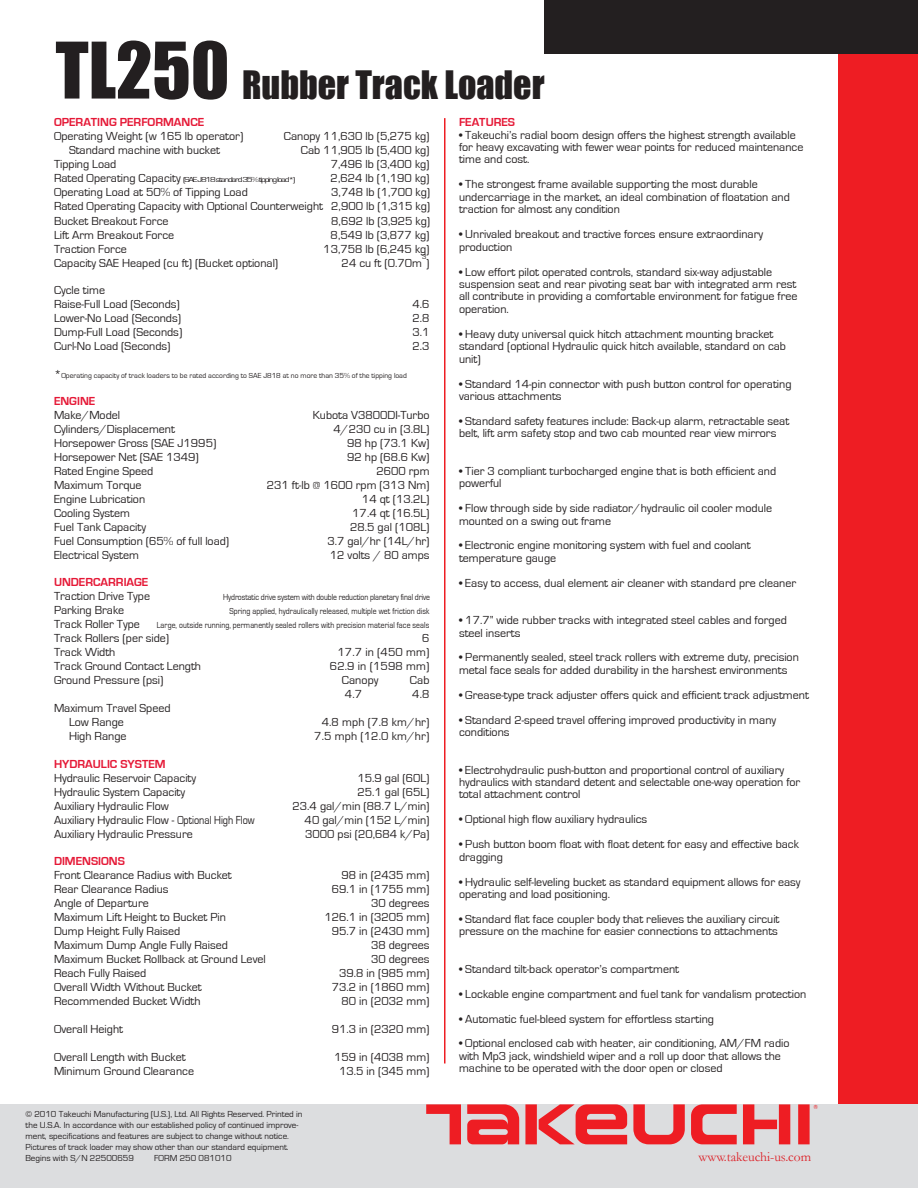
<style>
.page{position:relative;width:918px;height:1188px;background:#fff}
.page>*{position:absolute;margin:0;border:0;box-sizing:border-box;transform-origin:0 0}
.t1{font:36px "Impact";color:#231f20}
.t2{font:13.5px "Garamond";color:#dc1f26}
.t3{font:12px/14px "Eurostile";color:#231f20}
.t4{font:700 12px "Eurostile";color:#e51836}
.t5{font:9px/10.8px "Eurostile";color:#231f20}
.t6{font:9px/14px "Eurostile";color:#231f20;text-align:right;scale:.85 1}
.t7{font:8.1px "Hira Kaku Pro W3";color:#ee1d23}
.t8{font:7.5px "Eurostile";color:#231f20}
.t9{font:7.5px "Eurostile";letter-spacing:-.13em;color:#231f20;scale:1.25 1}
.t10{font:7.05px "Eurostile";color:#231f20}
.s1{font-size:72px}
.s2{font-size:12px}
</style>
<div class="page">
<div style="left:838px;top:45px;width:80px;height:1110px;background:#ee1d23"></div>
<hr style="left:444px;top:118px;width:2px;height:946px;background:#ee1d23">
<div style="left:0;top:1104px;width:918px;height:84px;background:#dcdddf"></div>
<div style="left:544px;top:0;width:374px;height:53px;background:#231f20"></div>
<div style="left:798px;top:1104px;width:12px;height:40px;background:#ee1d23"></div>
<svg style="left:743px;top:1104px;width:34px;height:40px"></svg>
<div style="left:779px;top:1104px;width:11px;height:40px;background:#ee1d23"></div>
<svg style="left:691px;top:1104px;width:46px;height:40px"></svg>
<div style="left:525px;top:1104px;width:12px;height:40px;background:#ee1d23"></div>
<svg style="left:633px;top:1104px;width:52px;height:40px"></svg>
<svg style="left:539px;top:1104px;width:88px;height:40px"></svg>
<svg style="left:467px;top:1104px;width:52px;height:40px"></svg>
<svg style="left:426px;top:1104px;width:35px;height:40px"></svg>
<h1 class="t1" style="left:56px;top:62px;width:491px"><span class="s1">TL250</span> Rubber Track Loader</h1>
<p class="t4" style="left:54px;top:116px;width:152px">OPERATING PERFORMANCE</p>
<p class="t3" style="left:54px;top:129px;width:191px">Operating Weight (w 165 lb operator)</p>
<p class="t3" style="left:69px;top:143px;width:153px">Standard machine with bucket</p>
<p class="t3" style="left:54px;top:157px;width:64px">Tipping Load</p>
<p class="t9" style="left:54px;top:175px;width:195px"><span class="s2">Rated Operating Capacity</span> (SAE J818standard 35%tipping load*)</p>
<p class="t3" style="left:54px;top:185px;width:271px">Operating Load at 50% of Tipping Load<br>Rated Operating Capacity with Optional Counterweight Bucket Breakout Force<br>Lift Arm Breakout Force<br>Traction Force<br>Capacity SAE Heaped (cu ft) (Bucket optional)</p>
<p class="t3" style="left:54px;top:284px;width:130px">Cycle time<br>Raise-Full Load (Seconds)<br>Lower-No Load (Seconds)<br>Dump-Full Load (Seconds)<br>Curl-No Load (Seconds)</p>
<p class="t8" style="left:54px;top:372px;width:354px"><span class="s2">*</span>Operating capacity of track loaders to be rated according to SAE J818 at no more than 35% of the tipping load</p>
<p class="t4" style="left:54px;top:395px;width:43px">ENGINE</p>
<p class="t3" style="left:54px;top:408px;width:177px">Make/Model<br>Cylinders/Displacement<br>Horsepower Gross (SAE J1995)<br>Horsepower Net (SAE 1349)<br>Rated Engine Speed<br>Maximum Torque<br>Engine Lubrication<br>Cooling System<br>Fuel Tank Capacity<br>Fuel Consumption (65% of full load)<br>Electrical System</p>
<p class="t4" style="left:54px;top:576px;width:96px">UNDERCARRIAGE</p>
<p class="t3" style="left:54px;top:590px;width:149px">Traction Drive Type<br>Parking Brake<br>Track Roller Type<br>Track Rollers (per side)<br>Track Width<br>Track Ground Contact Length<br>Ground Pressure (psi)</p>
<p class="t3" style="left:69px;top:701px;width:103px;text-indent:-15px">Maximum Travel Speed<br>Low Range<br>High Range</p>
<p class="t4" style="left:54px;top:757px;width:113px">HYDRAULIC SYSTEM</p>
<p class="t3" style="left:54px;top:771px;width:202px">Hydraulic Reservoir Capacity<br>Hydraulic System Capacity<br>Auxiliary Hydraulic Flow<br>Auxiliary Hydraulic Flow - Optional High Flow<br>Auxiliary Hydraulic Pressure</p>
<p class="t4" style="left:54px;top:855px;width:72px">DIMENSIONS</p>
<p class="t3" style="left:54px;top:869px;width:213px">Front Clearance Radius with Bucket<br>Rear Clearance Radius<br>Angle of Departure<br>Maximum Lift Height to Bucket Pin<br>Dump Height Fully Raised<br>Maximum Dump Angle Fully Raised<br>Maximum Bucket Rollback at Ground Level<br>Reach Fully Raised<br>Overall Width Without Bucket<br>Recommended Bucket Width</p>
<p class="t3" style="left:54px;top:1022px;width:71px">Overall Height</p>
<p class="t3" style="left:54px;top:1050px;width:142px">Overall Length with Bucket<br>Minimum Ground Clearance</p>
<p class="t3" style="left:284px;top:129px;width:148px;text-align:right">Canopy 11,630 lb (5,275 kg)<br>Cab 11,905 lb (5,400 kg)<br>7,496 lb (3,400 kg)<br>2,624 lb (1,190 kg)<br>3,748 lb (1,700 kg)<br>2,900 lb (1,315 kg)<br>8,692 lb (3,925 kg)<br>8,549 lb (3,877 kg)<br>13,758 lb (6,245 kg)<br>24 cu ft (0.70m )</p>
<p class="t10" style="left:422px;top:253px;width:6px">3</p>
<p class="t3" style="left:413px;top:298px;width:19px;text-align:justify">4.6<br>2.8<br>3.1<br>2.3</p>
<p class="t3" style="left:267px;top:408px;width:164px;text-align:right">Kubota V3800DI-Turbo<br>4/230 cu in (3.8L)<br>98 hp (73.1 Kw)<br>92 hp (68.6 Kw)<br>2600 rpm<br>231 ft-lb @ 1600 rpm (313 Nm)<br>14 qt (13.2L)<br>17.4 qt (16.5L)<br>28.5 gal (108L)<br>3.7 gal/hr (14L/hr)<br>12 volts / 80 amps</p>
<p class="t6" style="left:157px;top:591px;width:323px">Hydrostatic drive system with double reduction planetary final drive<br>Spring applied, hydraulically released, multiple wet friction disk<br>Large, outside running, permanently sealed rollers with precision material face seals</p>
<p class="t3" style="left:422px;top:632px;width:9px">6</p>
<p class="t3" style="left:337px;top:646px;width:94px">17.7 in (450 mm)</p>
<p class="t3" style="left:330px;top:659px;width:101px">62.9 in (1598 mm)</p>
<p class="t3" style="left:342px;top:673px;width:38px">Canopy</p>
<p class="t3" style="left:410px;top:673px;width:21px">Cab</p>
<p class="t3" style="left:345px;top:687px;width:19px">4.7</p>
<p class="t3" style="left:412px;top:687px;width:19px">4.8</p>
<p class="t3" style="left:314px;top:715px;width:117px;text-align:right">4.8 mph (7.8 km/hr)<br>7.5 mph (12.0 km/hr)</p>
<p class="t3" style="left:293px;top:771px;width:139px;text-align:right">15.9 gal (60L)<br>25.1 gal (65L)<br>23.4 gal/min (88.7 L/min)<br>40 gal/min (152 L/min)<br>3000 psi (20,684 k/Pa)</p>
<p class="t3" style="left:325px;top:869px;width:107px;text-align:right">98 in (2435 mm)<br>69.1 in (1755 mm)<br>30 degrees<br>126.1 in (3205 mm)<br>95.7 in (2430 mm)<br>38 degrees<br>30 degrees<br>39.8 in (985 mm)<br>73.2 in (1860 mm)<br>80 in (2032 mm)</p>
<p class="t3" style="left:332px;top:1022px;width:99px">91.3 in (2320 mm)</p>
<p class="t3" style="left:334px;top:1050px;width:97px;text-align:center">159 in (4038 mm)<br>13.5 in (345 mm)</p>
<p class="t4" style="left:459px;top:116px;width:58px">FEATURES</p>
<p class="t3" style="left:459px;top:129px;width:346px;line-height:12.5px">• Takeuchi’s radial boom design offers the highest strength available for heavy excavating with fewer wear points for reduced maintenance time and cost.</p>
<p class="t3" style="left:459px;top:178px;width:332px;line-height:12.5px">• The strongest frame available supporting the most durable undercarriage in the market, an ideal combination of floatation and traction for almost any condition</p>
<p class="t3" style="left:459px;top:228px;width:306px;line-height:12.5px">• Unrivaled breakout and tractive forces ensure extraordinary production</p>
<p class="t3" style="left:459px;top:266px;width:340px;line-height:12.5px">• Low effort pilot operated controls, standard six-way adjustable suspension seat and rear pivoting seat bar with integrated arm rest all contribute in providing a comfortable environment for fatigue free operation.</p>
<p class="t3" style="left:459px;top:328px;width:329px;line-height:12.5px">• Heavy duty universal quick hitch attachment mounting bracket standard (optional Hydraulic quick hitch available, standard on cab unit)</p>
<p class="t3" style="left:459px;top:378px;width:334px;line-height:12.5px">• Standard 14-pin connector with push button control for operating various attachments</p>
<p class="t3" style="left:459px;top:415px;width:332px;line-height:12.5px">• Standard safety features include: Back-up alarm, retractable seat belt, lift arm safety stop and two cab mounted rear view mirrors</p>
<p class="t3" style="left:459px;top:465px;width:319px;line-height:12.5px">• Tier 3 compliant turbocharged engine that is both efficient and powerful</p>
<p class="t3" style="left:459px;top:502px;width:315px;line-height:12.5px">• Flow through side by side radiator/hydraulic oil cooler module mounted on a swing out frame</p>
<p class="t3" style="left:459px;top:539px;width:293px;line-height:12.5px">• Electronic engine monitoring system with fuel and coolant temperature gauge</p>
<p class="t3" style="left:459px;top:576px;width:339px">• Easy to access, dual element air cleaner with standard pre cleaner</p>
<p class="t3" style="left:459px;top:614px;width:329px;line-height:12.5px">• 17.7” wide rubber tracks with integrated steel cables and forged steel inserts</p>
<p class="t3" style="left:459px;top:652px;width:341px;line-height:12.5px">• Permanently sealed, steel track rollers with extreme duty, precision metal face seals for added durability in the harshest environments</p>
<p class="t3" style="left:459px;top:688px;width:351px">• Grease-type track adjuster offers quick and efficient track adjustment</p>
<p class="t3" style="left:459px;top:714px;width:319px;line-height:12.5px">• Standard 2-speed travel offering improved productivity in many conditions</p>
<p class="t3" style="left:459px;top:764px;width:343px;line-height:12.5px">• Electrohydraulic push-button and proportional control of auxiliary hydraulics with standard detent and selectable one-way operation for total attachment control</p>
<p class="t3" style="left:459px;top:813px;width:190px">• Optional high flow auxiliary hydraulics</p>
<p class="t3" style="left:459px;top:838px;width:341px;line-height:12.5px">• Push button boom float with float detent for easy and effective back dragging</p>
<p class="t3" style="left:459px;top:876px;width:343px;line-height:12.5px">• Hydraulic self-leveling bucket as standard equipment allows for easy operating and load positioning.</p>
<p class="t3" style="left:459px;top:913px;width:322px;line-height:12.5px">• Standard flat face coupler body that relieves the auxiliary circuit pressure on the machine for easier connections to attachments</p>
<p class="t3" style="left:459px;top:962px;width:222px">• Standard tilt-back operator’s compartment</p>
<p class="t3" style="left:459px;top:987px;width:349px">• Lockable engine compartment and fuel tank for vandalism protection</p>
<p class="t3" style="left:459px;top:1012px;width:257px">• Automatic fuel-bleed system for effortless starting</p>
<p class="t3" style="left:459px;top:1037px;width:332px;line-height:12.5px">• Optional enclosed cab with heater, air conditioning, AM/FM radio with Mp3 jack, windshield wiper and a roll up door that allows the machine to be operated with the door open or closed</p>
<p class="t7" style="left:814px;top:1100px;width:6px">®</p>
<p class="t5" style="left:25px;top:1109px;width:279px">© 2010 Takeuchi Manufacturing (U.S.), Ltd. All Rights Reserved. Printed in the U.S.A. In accordance with our established policy of continued improve&shy;ment, specifications and features are subject to change without notice.<br>Pictures of track loader may show other than our standard equipment.<br>Begins with S/N 22500659</p>
<p class="t5" style="left:154px;top:1153px;width:79px">FORM 250 081010</p>
<p class="t2" style="left:698px;top:1149px;width:114px">www.takeuchi-us.com</p>
</div>
